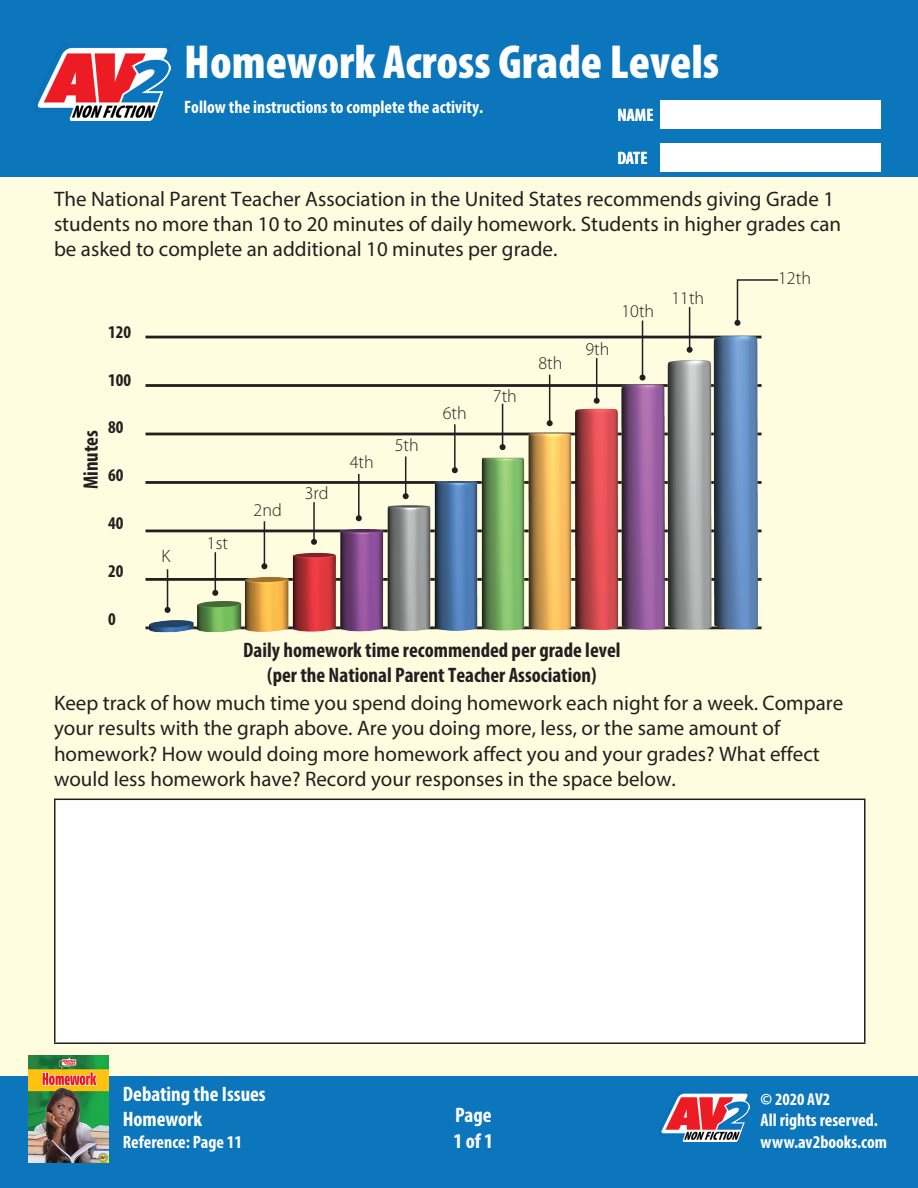
<style>
.page{position:relative;width:918px;height:1188px;background:#fff}
.page>*{position:absolute;margin:0;border:0;box-sizing:border-box;transform-origin:0 0}
.head{font:900 condensed 48px "Myriad Pro";color:#fff}
.ActivityText{font:21px/25.2px "Myriad Pro";color:#231f20}
.Sidebar_text{font:21px/25.2px "Myriad Pro";color:#231f20}
.Sidebar_text-2{font:700 condensed 21px/25.2px "Myriad Pro";color:#231f20;text-align:center}
.t1{font:700 condensed 21px/25.2px "Myriad Pro";color:#fff}
.Chart_text{font:700 condensed 21px "Myriad Pro";color:#231f20}
.description{font:700 condensed 18px/21.6px "Myriad Pro";color:#fff}
.Chart_text-2{font:300 18px "Myriad Pro";color:#231f20}
.Chart_text-3{font:700 condensed 18px "Myriad Pro";color:#231f20}
.t2{font:700 condensed 17.25px "Myriad Pro";color:#fff}
</style>
<div class="page">
<div style="left:0;top:156px;width:918px;height:935px;background:#fffce0"></div>
<div style="left:0;top:0;width:918px;height:177px;background:#0c76bd"></div>
<div style="left:0;top:1076px;width:918px;height:112px;background:#0c76bd"></div>
<img style="left:29px;top:1056px;width:80px;height:106px">
<div style="left:660px;top:100px;width:220px;height:29px;background:#fff"></div>
<div style="left:660px;top:143px;width:220px;height:29px;background:#fff"></div>
<img style="left:145px;top:317px;width:617px;height:316px">
<div style="left:55px;top:799px;width:810px;height:244px;background:#fff"></div>
<hr style="left:54px;top:799px;width:812px;height:1px;background:#231f20">
<hr style="left:54px;top:800px;width:2px;height:242px;background:#231f20">
<hr style="left:864px;top:800px;width:2px;height:242px;background:#231f20">
<hr style="left:54px;top:1042px;width:812px;height:2px;background:#231f20">
<hr style="left:167px;top:569px;width:1px;height:41px;background:#231f20">
<svg style="left:165px;top:607px;width:6px;height:6px"></svg>
<hr style="left:215px;top:552px;width:1px;height:41px;background:#231f20">
<svg style="left:212px;top:590px;width:6px;height:6px"></svg>
<hr style="left:264px;top:521px;width:1px;height:45px;background:#231f20">
<svg style="left:261px;top:563px;width:6px;height:6px"></svg>
<hr style="left:313px;top:502px;width:2px;height:40px;background:#231f20">
<svg style="left:311px;top:539px;width:6px;height:6px"></svg>
<hr style="left:358px;top:474px;width:2px;height:44px;background:#231f20">
<svg style="left:356px;top:515px;width:6px;height:6px"></svg>
<hr style="left:405px;top:457px;width:1px;height:39px;background:#231f20">
<svg style="left:403px;top:493px;width:6px;height:6px"></svg>
<hr style="left:454px;top:424px;width:2px;height:46px;background:#231f20">
<svg style="left:452px;top:467px;width:6px;height:6px"></svg>
<hr style="left:502px;top:404px;width:1px;height:43px;background:#231f20">
<svg style="left:500px;top:444px;width:6px;height:6px"></svg>
<hr style="left:549px;top:375px;width:1px;height:48px;background:#231f20">
<svg style="left:547px;top:420px;width:6px;height:6px"></svg>
<hr style="left:596px;top:358px;width:1px;height:43px;background:#231f20">
<svg style="left:594px;top:398px;width:6px;height:6px"></svg>
<hr style="left:642px;top:321px;width:1px;height:57px;background:#231f20">
<svg style="left:640px;top:375px;width:6px;height:6px"></svg>
<hr style="left:689px;top:307px;width:1px;height:43px;background:#231f20">
<svg style="left:687px;top:347px;width:6px;height:6px"></svg>
<svg style="left:734px;top:279px;width:45px;height:47px"></svg>
<img style="left:34px;top:44px;width:136px;height:76px">
<img style="left:659px;top:1091px;width:90px;height:51px">
<p class="head" style="left:184px;top:31px;width:536px">Homework Across Grade Levels</p>
<p class="description" style="left:184px;top:96px;width:300px">Follow the instructions to complete the activity.</p>
<p class="description" style="left:617px;top:104px;width:38px">NAME</p>
<p class="description" style="left:617px;top:147px;width:32px">DATE</p>
<p class="Sidebar_text" style="left:54px;top:186px;width:789px">The National Parent Teacher Association in the United States recommends giving Grade 1 students no more than 10 to 20 minutes of daily homework. Students in higher grades can be asked to complete an additional 10 minutes per grade.</p>
<p class="Chart_text-3" style="left:108px;top:320px;width:25px">120</p>
<p class="Chart_text-3" style="left:108px;top:368px;width:25px">100</p>
<p class="Chart_text" style="left:78px;top:489px;width:61px;rotate:-90deg">Minutes</p>
<p class="Chart_text-3" style="left:108px;top:416px;width:17px">80</p>
<p class="Chart_text-3" style="left:108px;top:464px;width:17px">60</p>
<p class="Chart_text-3" style="left:108px;top:512px;width:17px">40</p>
<p class="Chart_text-3" style="left:108px;top:560px;width:17px">20</p>
<p class="Chart_text-3" style="left:108px;top:608px;width:9px">0</p>
<p class="Chart_text-2" style="left:162px;top:545px;width:10px">K</p>
<p class="Chart_text-2" style="left:207px;top:532px;width:23px">1st</p>
<p class="Chart_text-2" style="left:254px;top:499px;width:30px">2nd</p>
<p class="Chart_text-2" style="left:305px;top:482px;width:25px">3rd</p>
<p class="Chart_text-2" style="left:350px;top:451px;width:25px">4th</p>
<p class="Chart_text-2" style="left:395px;top:434px;width:25px">5th</p>
<p class="Chart_text-2" style="left:443px;top:402px;width:25px">6th</p>
<p class="Chart_text-2" style="left:493px;top:385px;width:25px">7th</p>
<p class="Chart_text-2" style="left:538px;top:352px;width:25px">8th</p>
<p class="Chart_text-2" style="left:585px;top:338px;width:25px">9th</p>
<p class="Chart_text-2" style="left:621px;top:300px;width:34px">10th</p>
<p class="Chart_text-2" style="left:671px;top:287px;width:34px">11th</p>
<p class="Sidebar_text-2" style="left:243px;top:636px;width:379px">Daily homework time recommended per grade level (per the National Parent Teacher Association)</p>
<p class="Chart_text-2" style="left:778px;top:267px;width:34px">12th</p>
<p class="ActivityText" style="left:54px;top:690px;width:791px">Keep track of how much time you spend doing homework each night for a week. Compare your results with the graph above. Are you doing more, less, or the same amount of homework? How would doing more homework affect you and your grades? What effect would less homework have? Record your responses in the space below.</p>
<p class="t1" style="left:123px;top:1081px;width:144px">Debating the Issues<br>Homework</p>
<p class="description" style="left:123px;top:1130px;width:121px">Reference: Page 11</p>
<p class="t1" style="left:455px;top:1102px;width:38px">Page</p>
<p class="t1" style="left:454px;top:1127px;width:41px">1 of 1</p>
<p class="t2" style="left:761px;top:1088px;width:71px">© 2020 AV2</p>
<p class="description" style="left:761px;top:1109px;width:128px">All rights reserved. www.av2books.com</p>
</div>
